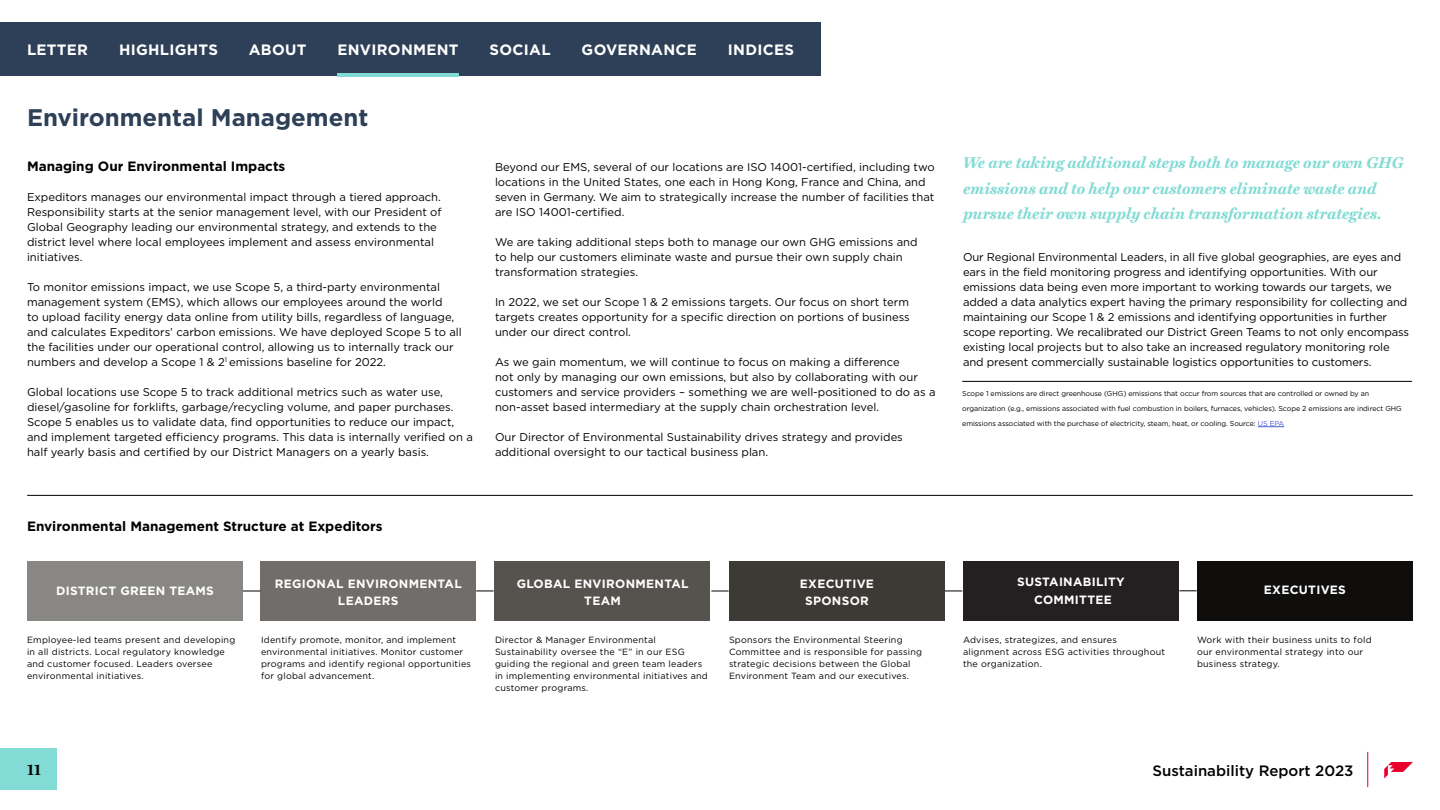
<style>
.page{position:relative;width:1440px;height:810px;background:#fff}
.page>*{position:absolute;margin:0;border:0;box-sizing:border-box;transform-origin:0 0}
.t1{font:700 24px "Gotham";color:#2e4057}
.t2{font:italic 700 15.75px/25.5px "Miller Text";color:#82dbd4}
.t3{font:700 15px "Gotham";letter-spacing:.02em;color:#fff}
.t4{font:500 15px "Gotham";color:#000}
.t5{font:700 15px "Miller Text";color:#000}
.t6{font:700 13.5px "Gotham";color:#000}
.t7{font:700 12px/17.2px "Gotham";letter-spacing:.025em;color:#fff;text-align:center}
.t8{font:11.25px/15px "Gotham";color:#000}
.t9{font:9px/12px "Gotham";letter-spacing:.025em;color:#000}
.t10{font:7.12px/15px "Gotham";letter-spacing:-.01em;color:#000}
.s1{color:#4f5cd6}
</style>
<div class="page">
<hr style="left:962px;top:381px;width:450px;height:1px;background:#000">
<svg style="left:1258px;top:427px;width:26px;height:1px"></svg>
<div style="left:0;top:749px;width:56px;height:41px;background:#82dbd4"></div>
<svg style="left:1384px;top:762px;width:29px;height:17px"></svg>
<hr style="left:1367px;top:752px;width:1px;height:35px;background:#e8002a">
<div style="left:0;top:22px;width:821px;height:54px;background:#2e4057"></div>
<hr style="left:338px;top:73px;width:121px;height:3px;background:#82dbd4">
<div style="left:27px;top:561px;width:216px;height:60px;background:#898784"></div>
<div style="left:260px;top:561px;width:216px;height:60px;background:#706d6a"></div>
<div style="left:494px;top:561px;width:216px;height:60px;background:#56534f"></div>
<div style="left:729px;top:561px;width:216px;height:60px;background:#3d3935"></div>
<div style="left:963px;top:561px;width:216px;height:60px;background:#241f20"></div>
<div style="left:1197px;top:561px;width:216px;height:60px;background:#0f0e0d"></div>
<hr style="left:27px;top:495px;width:1386px;height:1px;background:#000">
<svg style="left:243px;top:591px;width:17px;height:1px"></svg>
<svg style="left:476px;top:591px;width:18px;height:1px"></svg>
<svg style="left:711px;top:591px;width:18px;height:1px"></svg>
<svg style="left:945px;top:591px;width:17px;height:1px"></svg>
<svg style="left:1179px;top:590px;width:18px;height:1px"></svg>
<h3 class="t3" style="left:27px;top:40px;width:63px">LETTER</h3>
<h3 class="t3" style="left:119px;top:40px;width:100px">HIGHLIGHTS</h3>
<h3 class="t3" style="left:249px;top:40px;width:59px">ABOUT</h3>
<h3 class="t3" style="left:337px;top:40px;width:123px">ENVIRONMENT</h3>
<h3 class="t3" style="left:490px;top:40px;width:63px">SOCIAL</h3>
<h3 class="t3" style="left:582px;top:40px;width:117px">GOVERNANCE</h3>
<h3 class="t3" style="left:728px;top:40px;width:68px">INDICES</h3>
<h1 class="t1" style="left:27px;top:102px;width:343px">Environmental Management</h1>
<p class="t6" style="left:27px;top:157px;width:260px">Managing Our Environmental Impacts</p>
<p class="t8" style="left:27px;top:189px;width:416px">Expeditors manages our environmental impact through a tiered approach.<br>Responsibility starts at the senior management level, with our President of Global Geography leading our environmental strategy, and extends to the district level where local employees implement and assess environmental initiatives.</p>
<p class="t8" style="left:27px;top:279px;width:436px">To monitor emissions impact, we use Scope 5, a third-party environmental management system (EMS), which allows our employees around the world<br>to upload facility energy data online from utility bills, regardless of language, and calculates Expeditors’ carbon emissions. We have deployed Scope 5 to all the facilities under our operational control, allowing us to internally track our numbers and develop a Scope 1 &amp; 2<sup>1</sup> emissions baseline for 2022.</p>
<p class="t8" style="left:27px;top:384px;width:447px">Global locations use Scope 5 to track additional metrics such as water use, diesel/gasoline for forklifts, garbage/recycling volume, and paper purchases.<br>Scope 5 enables us to validate data, find opportunities to reduce our impact, and implement targeted efficiency programs. This data is internally verified on a half yearly basis and certified by our District Managers on a yearly basis.</p>
<p class="t8" style="left:495px;top:159px;width:441px">Beyond our EMS, several of our locations are ISO 14001-certified, including two locations in the United States, one each in Hong Kong, France and China, and seven in Germany. We aim to strategically increase the number of facilities that are ISO 14001-certified.</p>
<p class="t8" style="left:495px;top:234px;width:424px">We are taking additional steps both to manage our own GHG emissions and to help our customers eliminate waste and pursue their own supply chain transformation strategies.</p>
<p class="t8" style="left:495px;top:294px;width:416px;text-align:justify">In 2022, we set our Scope 1 &amp; 2 emissions targets. Our focus on short term targets creates opportunity for a specific direction on portions of business under our direct control.</p>
<p class="t8" style="left:495px;top:354px;width:442px">As we gain momentum, we will continue to focus on making a difference<br>not only by managing our own emissions, but also by collaborating with our customers and service providers – something we are well-positioned to do as a non-asset based intermediary at the supply chain orchestration level.</p>
<p class="t8" style="left:495px;top:429px;width:409px">Our Director of Environmental Sustainability drives strategy and provides additional oversight to our tactical business plan.</p>
<p class="t6" style="left:27px;top:517px;width:357px">Environmental Management Structure at Expeditors</p>
<h2 class="t2" style="left:963px;top:149px;width:442px">We are taking additional steps both to manage our own GHG emissions and to help our customers eliminate waste and pursue their own supply chain transformation strategies.</h2>
<p class="t8" style="left:963px;top:249px;width:448px">Our Regional Environmental Leaders, in all five global geographies, are eyes and ears in the field monitoring progress and identifying opportunities. With our emissions data being even more important to working towards our targets, we added a data analytics expert having the primary responsibility for collecting and maintaining our Scope 1 &amp; 2 emissions and identifying opportunities in further scope reporting. We recalibrated our District Green Teams to not only encompass existing local projects but to also take an increased regulatory monitoring role and present commercially sustainable logistics opportunities to customers.</p>
<p class="t10" style="left:962px;top:386px;width:441px">Scope 1 emissions are direct greenhouse (GHG) emissions that occur from sources that are controlled or owned by an organization (e.g., emissions associated with fuel combustion in boilers, furnaces, vehicles). Scope 2 emissions are indirect GHG emissions associated with the purchase of electricity, steam, heat, or cooling. Source: <span class="s1">US EPA</span></p>
<p class="t7" style="left:56px;top:582px;width:159px">DISTRICT GREEN TEAMS</p>
<p class="t7" style="left:275px;top:575px;width:189px">REGIONAL ENVIRONMENTAL<br>LEADERS</p>
<p class="t7" style="left:517px;top:575px;width:173px">GLOBAL ENVIRONMENTAL<br>TEAM</p>
<p class="t7" style="left:800px;top:575px;width:76px">EXECUTIVE<br>SPONSOR</p>
<p class="t7" style="left:1017px;top:573px;width:109px">SUSTAINABILITY<br>COMMITTEE</p>
<p class="t7" style="left:1264px;top:581px;width:84px">EXECUTIVES</p>
<p class="t9" style="left:27px;top:634px;width:210px">Employee-led teams present and developing in all districts. Local regulatory knowledge and customer focused. Leaders oversee environmental initiatives.</p>
<p class="t9" style="left:261px;top:634px;width:212px">Identify promote, monitor, and implement environmental initiatives. Monitor customer programs and identify regional opportunities for global advancement.</p>
<p class="t9" style="left:495px;top:634px;width:214px">Director &amp; Manager Environmental Sustainability oversee the “E” in our ESG guiding the regional and green team leaders in implementing environmental initiatives and customer programs.</p>
<p class="t9" style="left:729px;top:634px;width:195px">Sponsors the Environmental Steering Committee and is responsible for passing strategic decisions between the Global Environment Team and our executives.</p>
<p class="t9" style="left:963px;top:634px;width:204px">Advises, strategizes, and ensures alignment across ESG activities throughout the organization.</p>
<p class="t9" style="left:1197px;top:634px;width:176px">Work with their business units to fold our environmental strategy into our business strategy.</p>
<h3 class="t5" style="left:27px;top:758px;width:15px">11</h3>
<h3 class="t4" style="left:1153px;top:760px;width:203px">Sustainability Report 2023</h3>
</div>
